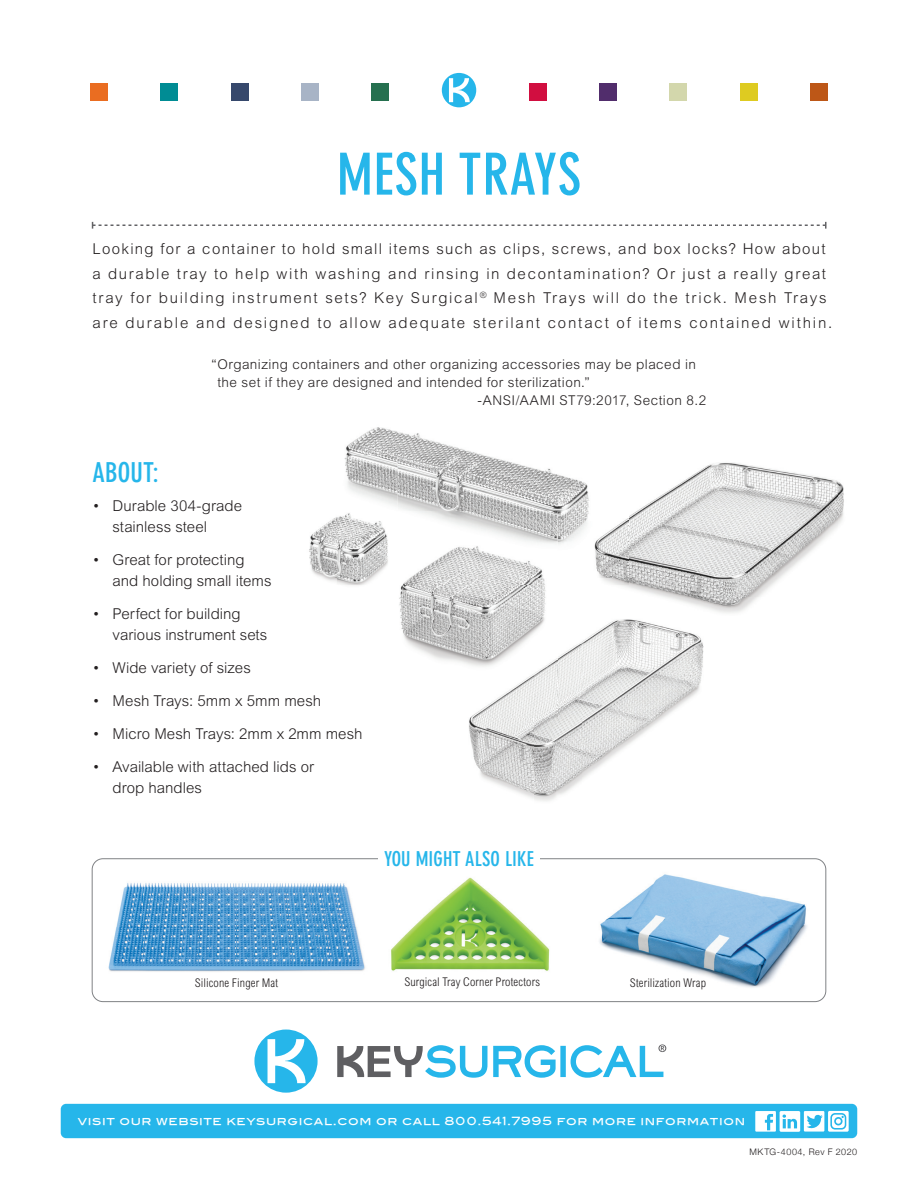
<style>
.page{position:relative;width:918px;height:1188px;background:#fff}
.page>*{position:absolute;margin:0;border:0;box-sizing:border-box;transform-origin:0 0}
.t1{font:700 condensed 57px "DIN Neuzeit Grotesk LT";letter-spacing:.015em;color:#26b6ea}
.t2{font:700 condensed 27px "DIN Neuzeit Grotesk LT";letter-spacing:.005em;color:#26b6ea}
.t3{font:700 condensed 20.25px "DIN Neuzeit Grotesk LT";letter-spacing:.005em;color:#26b6ea}
.t4{font:300 15px/24.8px "Arial MT Std";letter-spacing:.11em;color:#231f20}
.t5{font:300 15px/21px "Arial MT Std";color:#231f20}
.t6{font:300 15px "Arial MT Std";letter-spacing:.005em;color:#231f20}
.t7{font:300 13.5px "Arial MT Std";letter-spacing:.035em;color:#231f20}
.t8{font:300 condensed 12px "Arial MT Std";letter-spacing:.015em;color:#231f20}
.t9{font:11.25px "Blair Md ITCTT Medium";letter-spacing:.055em;color:#fff}
.t10{font:300 9px "Helvetica Neue";letter-spacing:.06em;color:#231f20}
</style>
<div class="page">
<img style="left:309px;top:517px;width:50px;height:69px">
<img style="left:629px;top:463px;width:209px;height:134px">
<img style="left:838px;top:482px;width:6px;height:43px">
<img style="left:731px;top:597px;width:27px;height:16px">
<img style="left:533px;top:643px;width:49px;height:158px">
<img style="left:582px;top:643px;width:122px;height:137px">
<img style="left:469px;top:718px;width:64px;height:81px">
<img style="left:580px;top:579px;width:151px;height:64px">
<img style="left:346px;top:427px;width:216px;height:117px">
<img style="left:337px;top:455px;width:60px;height:130px">
<img style="left:562px;top:476px;width:67px;height:109px">
<img style="left:388px;top:511px;width:170px;height:207px">
<img style="left:388px;top:585px;width:9px;height:77px">
<img style="left:434px;top:579px;width:124px;height:6px">
<div style="left:92px;top:858px;width:734px;height:144px;border:1px solid #808285;border-radius:11px"></div>
<img style="left:391px;top:877px;width:159px;height:94px">
<img style="left:599px;top:874px;width:208px;height:114px">
<div style="left:378px;top:851px;width:162px;height:19px;background:#fff"></div>
<svg style="left:92px;top:222px;width:734px;height:7px"></svg>
<svg style="left:337px;top:1045px;width:150px;height:33px"></svg>
<svg style="left:254px;top:1030px;width:64px;height:63px"></svg>
<svg style="left:493px;top:1044px;width:173px;height:34px"></svg>
<img style="left:108px;top:882px;width:257px;height:90px">
<div style="left:61px;top:1104px;width:796px;height:34px;background:#26b6ea;border-radius:5px"></div>
<svg style="left:755px;top:1111px;width:45px;height:21px"></svg>
<div style="left:804px;top:1111px;width:20px;height:21px;background:#fff"></div>
<svg style="left:806px;top:1111px;width:43px;height:21px"></svg>
<svg style="left:442px;top:73px;width:34px;height:34px"></svg>
<div style="left:90px;top:83px;width:18px;height:18px;background:#ea6d21"></div>
<div style="left:161px;top:83px;width:17px;height:18px;background:#008c94"></div>
<div style="left:231px;top:83px;width:17px;height:18px;background:#36486c"></div>
<div style="left:301px;top:83px;width:18px;height:18px;background:#a8b4c6"></div>
<div style="left:371px;top:83px;width:18px;height:18px;background:#25704f"></div>
<div style="left:529px;top:83px;width:18px;height:18px;background:#d10e40"></div>
<div style="left:599px;top:83px;width:18px;height:18px;background:#512d6c"></div>
<div style="left:670px;top:83px;width:17px;height:18px;background:#d3d7ac"></div>
<div style="left:740px;top:83px;width:17px;height:18px;background:#decb21"></div>
<div style="left:810px;top:83px;width:18px;height:18px;background:#bd5717"></div>
<h1 class="t1" style="left:337px;top:141px;width:246px">MESH TRAYS</h1>
<p class="t4" style="left:93px;top:236px;width:741px">Looking for a container to hold small items such as clips, screws, and box locks? How about a durable tray to help with washing and rinsing in decontamination? Or just a really great tray for building instrument sets? Key Surgical<sup>®</sup> Mesh Trays will do the trick. Mesh Trays are durable and designed to allow adequate sterilant contact of items contained within.</p>
<p class="t7" style="left:212px;top:357px;width:486px">“ Organizing containers and other organizing accessories may be placed in</p>
<p class="t7" style="left:217px;top:375px;width:374px">the set if they are designed and intended for sterilization.”</p>
<p class="t7" style="left:478px;top:393px;width:230px">-ANSI/AAMI ST79:2017, Section 8.2</p>
<h2 class="t2" style="left:93px;top:457px;width:68px">ABOUT:</h2>
<p class="t5" style="left:113px;top:495px;width:131px;text-indent:-20px">• Durable 304-grade stainless steel</p>
<p class="t5" style="left:113px;top:549px;width:160px;text-indent:-20px">• Great for protecting and holding small items</p>
<p class="t5" style="left:113px;top:603px;width:156px;text-indent:-20px">• Perfect for building various instrument sets</p>
<p class="t5" style="left:93px;top:657px;width:160px">• Wide variety of sizes</p>
<p class="t6" style="left:93px;top:692px;width:230px">• Mesh Trays: 5mm x 5mm mesh</p>
<p class="t5" style="left:93px;top:723px;width:271px">• Micro Mesh Trays: 2mm x 2mm mesh</p>
<p class="t5" style="left:113px;top:756px;width:203px;text-indent:-20px">• Available with attached lids or drop handles</p>
<h3 class="t3" style="left:384px;top:847px;width:151px">YOU MIGHT ALSO LIKE</h3>
<p class="t8" style="left:195px;top:976px;width:85px">Silicone Finger Mat</p>
<p class="t8" style="left:404px;top:975px;width:137px">Surgical Tray Corner Protectors</p>
<p class="t8" style="left:630px;top:976px;width:78px">Sterilization Wrap</p>
<p class="t9" style="left:78px;top:1112px;width:669px">VISIT OUR WEBSITE KEYSURGICAL.COM OR CALL 800.541.7995 FOR MORE INFORMATION</p>
<p class="t10" style="left:750px;top:1147px;width:109px">MKTG-4004, Rev F 2020</p>
</div>
